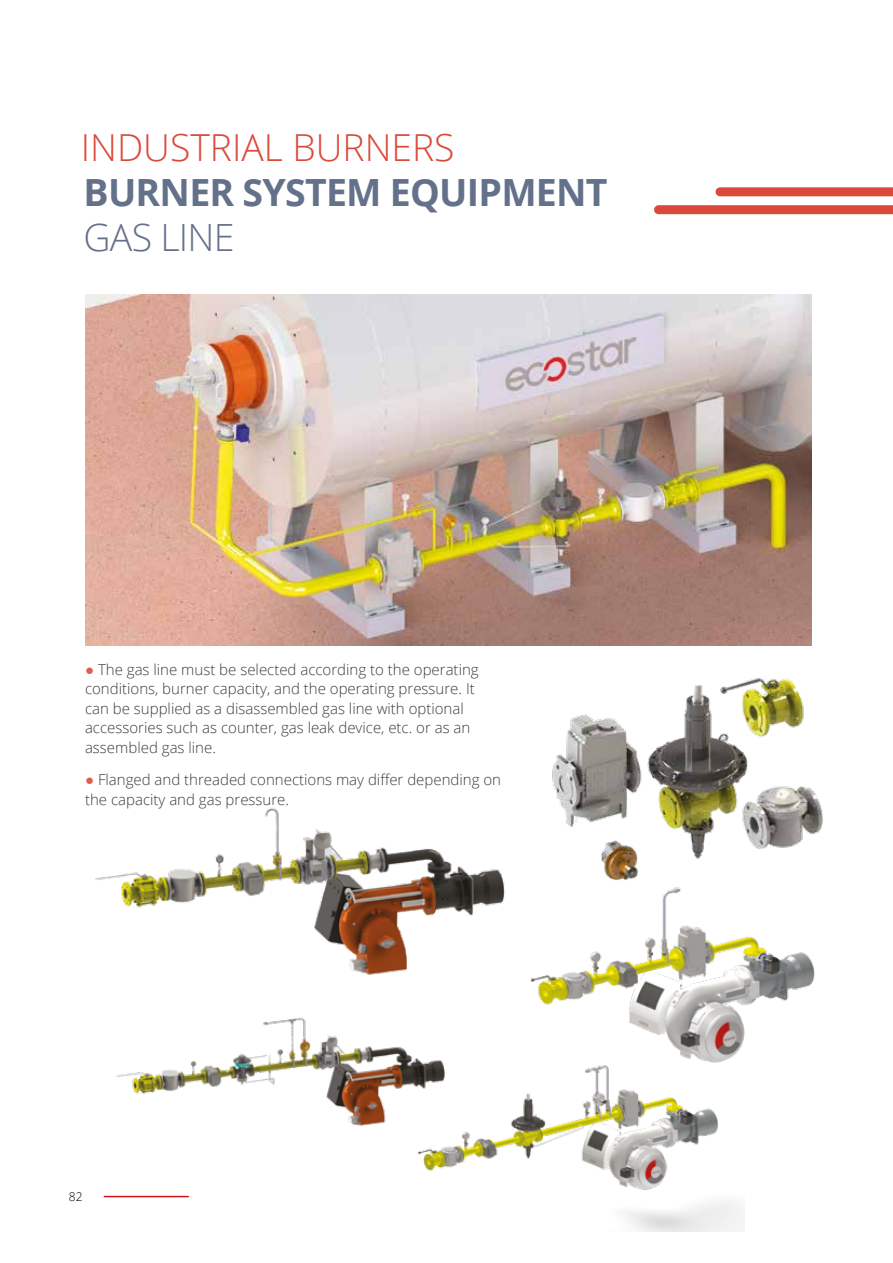
<style>
.page{position:relative;width:893px;height:1263px;background:#fff}
.page>*{position:absolute;margin:0;border:0;box-sizing:border-box;transform-origin:0 0}
.t1{font:700 37.5px "Open Sans";letter-spacing:-.02em;color:#64718a}
.t2{font:300 37.5px "Open Sans";letter-spacing:-.02em;color:#64718a}
.t3{font:300 37.2px "Open Sans";color:#db493b}
.t4{font:300 15px/19.5px "Open Sans";color:#3c3c3b}
.t5{font:300 12px "Open Sans";color:#000}
.s1{font-family:"Arial";font-weight:400;color:#df5e4b}
</style>
<div class="page">
<div style="left:720px;top:187px;width:173px;height:9px;background:#db493b"></div>
<div style="left:658px;top:205px;width:235px;height:9px;background:#db493b"></div>
<img style="left:95px;top:807px;width:410px;height:168px">
<img style="left:552px;top:677px;width:271px;height:203px">
<img style="left:116px;top:1017px;width:280px;height:109px">
<img style="left:530px;top:887px;width:285px;height:149px">
<img style="left:396px;top:1036px;width:349px;height:195px">
<img style="left:85px;top:294px;width:726px;height:351px">
<hr style="left:104px;top:1196px;width:85px;height:1px;background:#cd1719">
<h2 class="t3" style="left:81px;top:122px;width:375px">INDUSTRIAL BURNERS</h2>
<h1 class="t1" style="left:84px;top:166px;width:526px">BURNER SYSTEM EQUIPMENT</h1>
<h1 class="t2" style="left:84px;top:212px;width:152px">GAS LINE</h1>
<p class="t4" style="left:85px;top:659px;width:395px"><span class="s1">●</span> The gas line must be selected according to the operating conditions, burner capacity, and the operating pressure. It can be supplied as a disassembled gas line with optional accessories such as counter, gas leak device, etc. or as an assembled gas line.</p>
<p class="t4" style="left:85px;top:769px;width:417px"><span class="s1">●</span> Flanged and threaded connections may differ depending on the capacity and gas pressure.</p>
<p class="t5" style="left:69px;top:1188px;width:15px">82</p>
</div>
